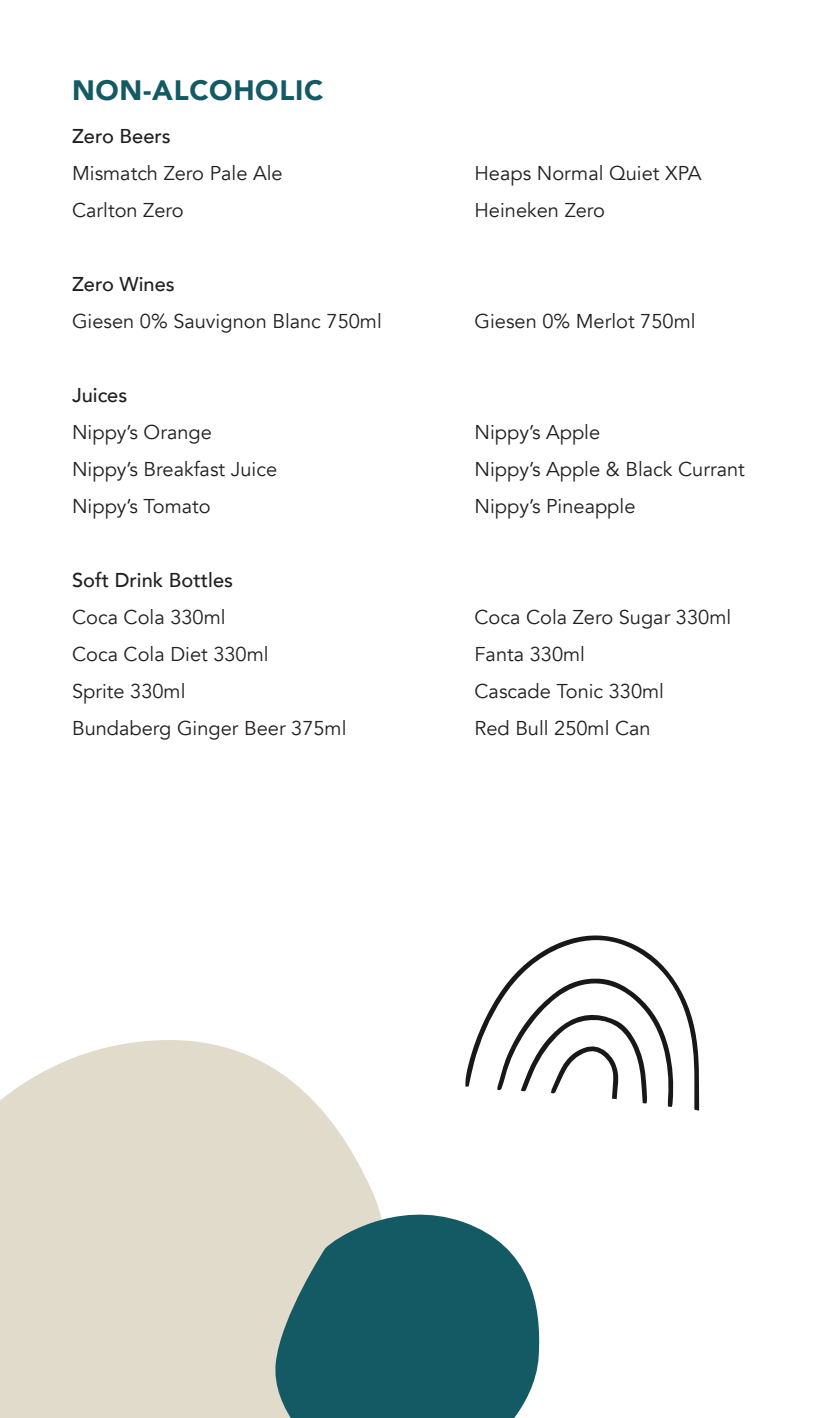
<style>
.page{position:relative;width:840px;height:1418px;background:#fff}
.page>*{position:absolute;margin:0;border:0;box-sizing:border-box;transform-origin:0 0}
.SECTION_HEADING{font:900 28px "Avenir";letter-spacing:.025em;color:#145a64}
.Tap_Beer_Non_Alc{font:20px "Avenir";color:#231f20}
.Tap_Beer_Non_Alc-2{font:500 20px "Avenir";color:#231f20}
</style>
<div class="page">
<svg style="left:0;top:1040px;width:368px;height:377px;background:#e4ded0"></svg>
<svg style="left:249px;top:1182px;width:291px;height:235px;background:#5e8b8e"></svg>
<svg style="left:465px;top:935px;width:233px;height:175px"></svg>
<p class="SECTION_HEADING" style="left:72px;top:66px;width:252px">NON-ALCOHOLIC</p>
<p class="Tap_Beer_Non_Alc-2" style="left:72px;top:118px;width:100px">Zero Beers</p>
<p class="Tap_Beer_Non_Alc" style="left:72px;top:161px;width:212px">Mismatch Zero Pale Ale</p>
<p class="Tap_Beer_Non_Alc" style="left:474px;top:161px;width:228px">Heaps Normal Quiet XPA</p>
<p class="Tap_Beer_Non_Alc" style="left:72px;top:198px;width:113px">Carlton Zero</p>
<p class="Tap_Beer_Non_Alc" style="left:474px;top:198px;width:132px">Heineken Zero</p>
<p class="Tap_Beer_Non_Alc-2" style="left:72px;top:266px;width:104px">Zero Wines</p>
<p class="Tap_Beer_Non_Alc" style="left:72px;top:309px;width:311px">Giesen 0% Sauvignon Blanc 750ml</p>
<p class="Tap_Beer_Non_Alc" style="left:474px;top:309px;width:222px">Giesen 0% Merlot 750ml</p>
<p class="Tap_Beer_Non_Alc-2" style="left:72px;top:377px;width:57px">Juices</p>
<p class="Tap_Beer_Non_Alc" style="left:72px;top:420px;width:141px">Nippy’s Orange</p>
<p class="Tap_Beer_Non_Alc" style="left:474px;top:420px;width:127px">Nippy’s Apple</p>
<p class="Tap_Beer_Non_Alc" style="left:72px;top:457px;width:206px">Nippy’s Breakfast Juice</p>
<p class="Tap_Beer_Non_Alc" style="left:474px;top:457px;width:272px">Nippy’s Apple &amp; Black Currant</p>
<p class="Tap_Beer_Non_Alc" style="left:72px;top:494px;width:140px">Nippy’s Tomato</p>
<p class="Tap_Beer_Non_Alc" style="left:474px;top:494px;width:162px">Nippy’s Pineapple</p>
<p class="Tap_Beer_Non_Alc-2" style="left:72px;top:563px;width:162px">Soft Drink Bottles</p>
<p class="Tap_Beer_Non_Alc" style="left:72px;top:605px;width:155px">Coca Cola 330ml</p>
<p class="Tap_Beer_Non_Alc" style="left:474px;top:605px;width:258px">Coca Cola Zero Sugar 330ml</p>
<p class="Tap_Beer_Non_Alc" style="left:72px;top:642px;width:198px">Coca Cola Diet 330ml</p>
<p class="Tap_Beer_Non_Alc" style="left:474px;top:642px;width:112px">Fanta 330ml</p>
<p class="Tap_Beer_Non_Alc" style="left:72px;top:679px;width:115px">Sprite 330ml</p>
<p class="Tap_Beer_Non_Alc" style="left:474px;top:679px;width:191px">Cascade Tonic 330ml</p>
<p class="Tap_Beer_Non_Alc" style="left:72px;top:716px;width:276px">Bundaberg Ginger Beer 375ml</p>
<p class="Tap_Beer_Non_Alc" style="left:474px;top:716px;width:177px">Red Bull 250ml Can</p>
</div>
